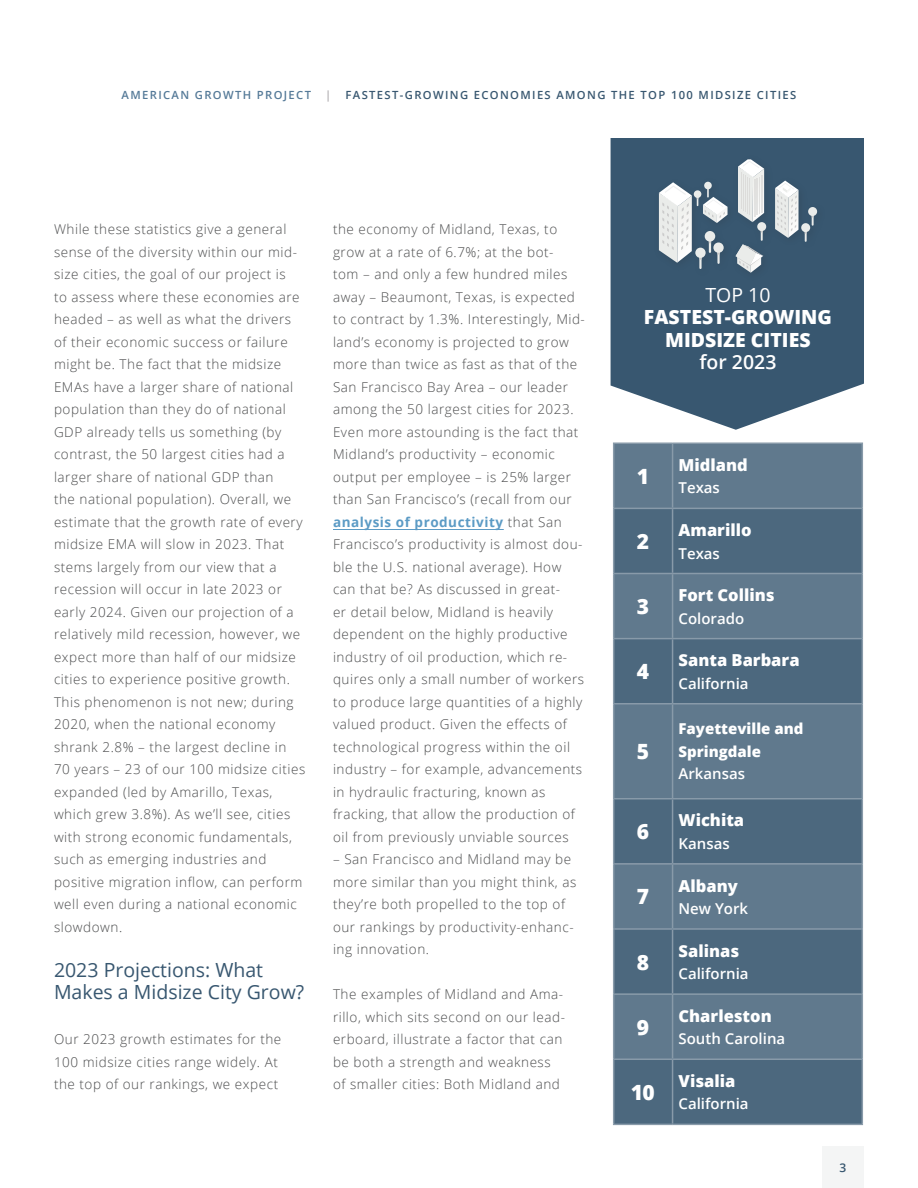
<style>
.page{position:relative;width:918px;height:1188px;background:#fff}
.page>*{position:absolute;margin:0;border:0;box-sizing:border-box;transform-origin:0 0}
.Table_Numbers{font:800 21px "Open Sans";color:#fff}
.Table{font:800 21px "Open Sans";color:#fff}
.t1{font:19.5px/22.5px "Open Sans";color:#385770}
.Top_10{font:800 19.5px/22.5px "Open Sans";color:#fff;text-align:center}
.Table-2{font:800 16.5px "Open Sans";color:#fff}
.Table-3{font:600 15px "Open Sans";color:#fff}
.Table-4{font:800 15px/22.5px "Open Sans";color:#fff}
.Body{font:300 13.5px/22.5px "Open Sans";letter-spacing:.04em;color:#4b4c4d}
.t2{font:600 12px "Open Sans";color:#385770}
.t3{font:600 11.25px "Open Sans";letter-spacing:.12em;color:#385770}
.t4{font:600 11.25px "Open Sans";letter-spacing:.12em;color:#557a98}
.t5{font:600 11.25px "Open Sans";color:#b0adb0}
.s1{font-weight:700;color:#5c9bc5}
.s2{font-weight:400}
.s3{font-weight:600}
</style>
<div class="page">
<div style="left:822px;top:1146px;width:42px;height:42px;background:#f4f5f5"></div>
<hr style="left:333px;top:529px;width:171px;height:1px;background:#5c9bc5">
<svg style="left:611px;top:138px;width:253px;height:292px;background:#4e6980"></svg>
<div style="left:614px;top:444px;width:248px;height:64px;background:#60798d"></div>
<svg style="left:614px;top:509px;width:248px;height:615px;background:#557085"></svg>
<hr style="left:613px;top:442px;width:60px;height:2px;background:#889aa9">
<hr style="left:613px;top:444px;width:1px;height:64px;background:#889aa9">
<hr style="left:673px;top:442px;width:190px;height:2px;background:#889aa9">
<hr style="left:672px;top:444px;width:1px;height:64px;background:#889aa9">
<hr style="left:862px;top:444px;width:1px;height:64px;background:#889aa9">
<hr style="left:613px;top:508px;width:60px;height:1px;background:#889aa9">
<hr style="left:613px;top:509px;width:1px;height:64px;background:#889aa9">
<hr style="left:673px;top:508px;width:190px;height:1px;background:#889aa9">
<hr style="left:672px;top:509px;width:1px;height:64px;background:#889aa9">
<hr style="left:862px;top:509px;width:1px;height:64px;background:#889aa9">
<hr style="left:613px;top:573px;width:60px;height:1px;background:#889aa9">
<hr style="left:613px;top:574px;width:1px;height:64px;background:#889aa9">
<hr style="left:673px;top:573px;width:190px;height:1px;background:#889aa9">
<hr style="left:672px;top:574px;width:1px;height:64px;background:#889aa9">
<hr style="left:862px;top:574px;width:1px;height:64px;background:#889aa9">
<hr style="left:613px;top:638px;width:60px;height:1px;background:#889aa9">
<hr style="left:613px;top:639px;width:1px;height:64px;background:#889aa9">
<hr style="left:673px;top:638px;width:190px;height:1px;background:#889aa9">
<hr style="left:672px;top:639px;width:1px;height:64px;background:#889aa9">
<hr style="left:862px;top:639px;width:1px;height:64px;background:#889aa9">
<hr style="left:613px;top:703px;width:60px;height:2px;background:#889aa9">
<hr style="left:613px;top:705px;width:1px;height:93px;background:#889aa9">
<hr style="left:673px;top:703px;width:190px;height:2px;background:#889aa9">
<hr style="left:672px;top:705px;width:1px;height:93px;background:#889aa9">
<hr style="left:862px;top:705px;width:1px;height:93px;background:#889aa9">
<hr style="left:613px;top:798px;width:60px;height:2px;background:#889aa9">
<hr style="left:613px;top:800px;width:1px;height:63px;background:#889aa9">
<hr style="left:673px;top:798px;width:190px;height:2px;background:#889aa9">
<hr style="left:672px;top:800px;width:1px;height:63px;background:#889aa9">
<hr style="left:862px;top:800px;width:1px;height:63px;background:#889aa9">
<hr style="left:613px;top:863px;width:60px;height:2px;background:#889aa9">
<hr style="left:613px;top:865px;width:1px;height:63px;background:#889aa9">
<hr style="left:673px;top:863px;width:190px;height:2px;background:#889aa9">
<hr style="left:672px;top:865px;width:1px;height:63px;background:#889aa9">
<hr style="left:862px;top:865px;width:1px;height:63px;background:#889aa9">
<hr style="left:613px;top:928px;width:60px;height:2px;background:#889aa9">
<hr style="left:613px;top:930px;width:1px;height:63px;background:#889aa9">
<hr style="left:673px;top:928px;width:190px;height:2px;background:#889aa9">
<hr style="left:672px;top:930px;width:1px;height:63px;background:#889aa9">
<hr style="left:862px;top:930px;width:1px;height:63px;background:#889aa9">
<hr style="left:613px;top:993px;width:60px;height:2px;background:#889aa9">
<hr style="left:613px;top:995px;width:1px;height:64px;background:#889aa9">
<hr style="left:673px;top:993px;width:190px;height:2px;background:#889aa9">
<hr style="left:672px;top:995px;width:1px;height:64px;background:#889aa9">
<hr style="left:862px;top:995px;width:1px;height:64px;background:#889aa9">
<hr style="left:613px;top:1059px;width:60px;height:1px;background:#889aa9">
<hr style="left:613px;top:1060px;width:1px;height:64px;background:#889aa9">
<hr style="left:673px;top:1059px;width:190px;height:1px;background:#889aa9">
<hr style="left:672px;top:1060px;width:1px;height:64px;background:#889aa9">
<hr style="left:862px;top:1060px;width:1px;height:64px;background:#889aa9">
<hr style="left:613px;top:1124px;width:60px;height:1px;background:#889aa9">
<hr style="left:673px;top:1124px;width:190px;height:1px;background:#889aa9">
<div style="left:653px;top:153px;width:174px;height:129px;background:#385770"></div>
<svg style="left:775px;top:181px;width:24px;height:57px"></svg>
<hr style="left:717px;top:247px;width:3px;height:17px;background:#eaecea">
<div style="left:808px;top:207px;width:9px;height:9px;background:#eaecea;border-radius:50%"></div>
<svg style="left:805px;top:211px;width:9px;height:31px"></svg>
<div style="left:801px;top:223px;width:9px;height:9px;background:#eaecea;border-radius:50%"></div>
<div style="left:757px;top:222px;width:9px;height:9px;background:#eaecea;border-radius:50%"></div>
<hr style="left:699px;top:252px;width:3px;height:17px;background:#eaecea">
<svg style="left:659px;top:182px;width:69px;height:81px"></svg>
<div style="left:695px;top:248px;width:11px;height:10px;background:#eaecea;border-radius:50%"></div>
<svg style="left:736px;top:159px;width:28px;height:114px"></svg>
<p class="t4" style="left:122px;top:87px;width:191px">AMERICAN GROWTH PROJECT</p>
<p class="t5" style="left:325px;top:87px;width:8px">|</p>
<p class="t3" style="left:346px;top:87px;width:452px">FASTEST-GROWING ECONOMIES AMONG THE TOP 100 MIDSIZE CITIES</p>
<p class="Body" style="left:54px;top:217px;width:253px">While these statistics give a general sense of the diversity within our mid&shy;size cities, the goal of our project is<br>to assess where these economies are headed – as well as what the drivers of their economic success or failure might be. The fact that the midsize EMAs have a larger share of national population than they do of national GDP already tells us something (by contrast, the 50 largest cities had a larger share of national GDP than<br>the national population). Overall, we estimate that the growth rate of every midsize EMA will slow in 2023. That stems largely from our view that a recession will occur in late 2023 or early 2024. Given our projection of a relatively mild recession, however, we expect more than half of our midsize cities to experience positive growth.<br>This phenomenon is not new; during 2020, when the national economy shrank 2.8% – the largest decline in 70 years – 23 of our 100 midsize cities expanded (led by Amarillo, Texas, which grew 3.8%). As we’ll see, cities with strong economic fundamentals, such as emerging industries and positive migration inflow, can perform well even during a national economic slowdown.</p>
<h2 class="t1" style="left:54px;top:958px;width:252px">2023 Projections: What<br>Makes a Midsize City Grow?</h2>
<p class="Body" style="left:54px;top:1027px;width:229px">Our 2023 growth estimates for the<br>100 midsize cities range widely. At the top of our rankings, we expect</p>
<p class="Body" style="left:333px;top:217px;width:254px">the economy of Midland, Texas, to grow at a rate of 6.7%; at the bot-<br>tom – and only a few hundred miles away – Beaumont, Texas, is expected to contract by 1.3%. Interestingly, Mid&shy;land’s economy is projected to grow more than twice as fast as that of the San Francisco Bay Area – our leader among the 50 largest cities for 2023.<br>Even more astounding is the fact that Midland’s productivity – economic output per employee – is 25% larger than San Francisco’s (recall from our <span class="s1">analysis of productivity</span> that San Francisco’s productivity is almost dou&shy;ble the U.S. national average). How can that be? As discussed in great-<br>er detail below, Midland is heavily dependent on the highly productive industry of oil production, which re&shy;quires only a small number of workers to produce large quantities of a highly valued product. Given the effects of technological progress within the oil industry – for example, advancements in hydraulic fracturing, known as fracking, that allow the production of oil from previously unviable sources</p>
<p class="Body" style="left:333px;top:848px;width:245px">– San Francisco and Midland may be more similar than you might think, as they’re both propelled to the top of our rankings by productivity-enhanc&shy;ing innovation.</p>
<p class="Body" style="left:333px;top:983px;width:234px">The examples of Midland and Ama&shy;rillo, which sits second on our lead&shy;erboard, illustrate a factor that can be both a strength and weakness of smaller cities: Both Midland and</p>
<p class="Top_10" style="left:644px;top:282px;width:190px"><span class="s2">TOP 10<br></span>FASTEST-GROWING<br>MIDSIZE CITIES<br><span class="s3">for 2023</span></p>
<p class="Table" style="left:638px;top:460px;width:13px">1</p>
<p class="Table_Numbers" style="left:637px;top:525px;width:14px">2</p>
<p class="Table_Numbers" style="left:637px;top:590px;width:14px">3</p>
<p class="Table_Numbers" style="left:637px;top:656px;width:14px">4</p>
<p class="Table_Numbers" style="left:637px;top:736px;width:14px">5</p>
<p class="Table_Numbers" style="left:637px;top:816px;width:14px">6</p>
<p class="Table_Numbers" style="left:637px;top:881px;width:14px">7</p>
<p class="Table_Numbers" style="left:637px;top:946px;width:14px">8</p>
<p class="Table_Numbers" style="left:637px;top:1011px;width:14px">9</p>
<p class="Table_Numbers" style="left:631px;top:1076px;width:25px">10</p>
<p class="Table-2" style="left:679px;top:452px;width:71px">Midland</p>
<p class="Table-3" style="left:679px;top:478px;width:43px">Texas</p>
<p class="Table-2" style="left:679px;top:517px;width:75px">Amarillo</p>
<p class="Table-3" style="left:679px;top:543px;width:43px">Texas</p>
<p class="Table-2" style="left:679px;top:583px;width:98px">Fort Collins</p>
<p class="Table-3" style="left:679px;top:608px;width:67px">Colorado</p>
<p class="Table-2" style="left:679px;top:648px;width:123px">Santa Barbara</p>
<p class="Table-3" style="left:679px;top:673px;width:72px">California</p>
<p class="Table-4" style="left:679px;top:717px;width:126px">Fayetteville and<br>Springdale<br><span class="s3">Arkansas</span></p>
<p class="Table-2" style="left:679px;top:808px;width:67px">Wichita</p>
<p class="Table-3" style="left:679px;top:833px;width:53px">Kansas</p>
<p class="Table-2" style="left:679px;top:873px;width:61px">Albany</p>
<p class="Table-3" style="left:679px;top:898px;width:71px">New York</p>
<p class="Table-2" style="left:679px;top:938px;width:62px">Salinas</p>
<p class="Table-3" style="left:679px;top:963px;width:72px">California</p>
<p class="Table-2" style="left:679px;top:1003px;width:95px">Charleston</p>
<p class="Table-3" style="left:679px;top:1029px;width:108px">South Carolina</p>
<p class="Table-2" style="left:679px;top:1068px;width:58px">Visalia</p>
<p class="Table-3" style="left:679px;top:1094px;width:72px">California</p>
<p class="t2" style="left:840px;top:1159px;width:8px">3</p>
</div>
